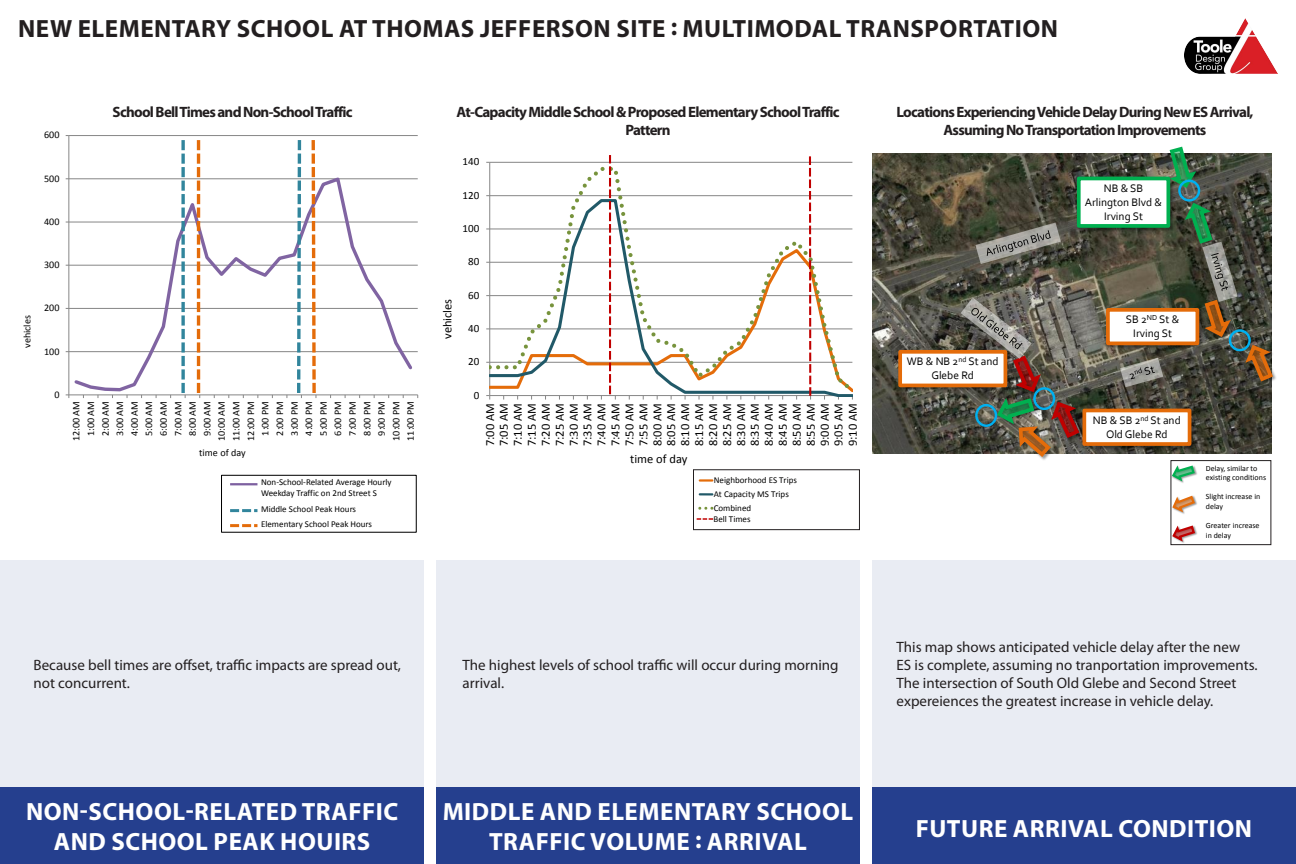
<style>
.page{position:relative;width:1296px;height:864px;background:#fff}
.page>*{position:absolute;margin:0;border:0;box-sizing:border-box;transform-origin:0 0}
.t1{font:700 25px/30px "Myriad Pro";letter-spacing:.02em;color:#fff;text-align:center}
.t2{font:700 25px "Myriad Pro";letter-spacing:.02em;color:#231f20}
.t3{font:15px/18px "Myriad Pro";color:#231f20}
.t4{font:700 15px/18px "Myriad Pro";letter-spacing:-.05em;color:#231f20;text-align:center}
.t5{font:12.45px/13.9px "Calibri";color:#000;text-align:justify}
.t6{font:11.45px/13.7px "Corbel";color:#000;text-align:center}
.t7{font:11.05px "Calibri";letter-spacing:.005em;color:#000}
.t8{font:10.1px/14.6px "Calibri";color:#000;text-align:center}
.t9{font:9px/13.9px "Calibri";color:#000}
.t10{font:8px/9.6px "Calibri";color:#000}
</style>
<div class="page">
<div style="left:0;top:788px;width:424px;height:76px;background:#253f8e"></div>
<div style="left:436px;top:788px;width:424px;height:76px;background:#253f8e"></div>
<div style="left:872px;top:788px;width:424px;height:76px;background:#253f8e"></div>
<div style="left:436px;top:560px;width:424px;height:228px;background:#e9ecf3"></div>
<div style="left:0;top:560px;width:424px;height:228px;background:#e9ecf3"></div>
<div style="left:872px;top:560px;width:424px;height:228px;background:#e9ecf3"></div>
<img style="left:1184px;top:18px;width:94px;height:55px">
<div style="left:221px;top:475px;width:196px;height:58px;border:1px solid #000"></div>
<svg style="left:230px;top:509px;width:27px;height:3px"></svg>
<svg style="left:230px;top:524px;width:27px;height:3px"></svg>
<hr style="left:230px;top:483px;width:27px;height:2px;background:#7d60a0">
<hr style="left:69px;top:351px;width:349px;height:1px;background:#868686">
<hr style="left:69px;top:308px;width:349px;height:1px;background:#868686">
<hr style="left:69px;top:265px;width:349px;height:1px;background:#868686">
<hr style="left:69px;top:222px;width:349px;height:1px;background:#868686">
<hr style="left:69px;top:179px;width:349px;height:1px;background:#868686">
<hr style="left:69px;top:135px;width:349px;height:1px;background:#868686">
<hr style="left:69px;top:136px;width:1px;height:259px;background:#868686">
<hr style="left:69px;top:395px;width:349px;height:1px;background:#868686">
<svg style="left:72px;top:175px;width:343px;height:218px"></svg>
<svg style="left:181px;top:140px;width:5px;height:258px"></svg>
<svg style="left:197px;top:140px;width:4px;height:258px"></svg>
<svg style="left:295px;top:140px;width:8px;height:258px"></svg>
<svg style="left:310px;top:140px;width:7px;height:258px"></svg>
<hr style="left:490px;top:162px;width:362px;height:1px;background:#868686">
<hr style="left:489px;top:162px;width:1px;height:234px;background:#868686">
<svg style="left:490px;top:165px;width:363px;height:231px"></svg>
<svg style="left:700px;top:479px;width:12px;height:3px"></svg>
<svg style="left:700px;top:493px;width:12px;height:3px"></svg>
<svg style="left:700px;top:507px;width:12px;height:3px"></svg>
<svg style="left:697px;top:518px;width:16px;height:2px"></svg>
<div style="left:693px;top:469px;width:167px;height:61px;border:1px solid #231f20"></div>
<svg style="left:609px;top:155px;width:7px;height:245px"></svg>
<svg style="left:808px;top:156px;width:3px;height:244px"></svg>
<svg style="left:1172px;top:465px;width:24px;height:18px"></svg>
<svg style="left:1172px;top:495px;width:24px;height:19px"></svg>
<svg style="left:1172px;top:525px;width:25px;height:18px"></svg>
<div style="left:1170px;top:460px;width:101px;height:85px;border:1px solid #231f20"></div>
<img style="left:872px;top:153px;width:400px;height:301px">
<img style="left:1075px;top:175px;width:92px;height:58px">
<img style="left:1076px;top:176px;width:101px;height:59px">
<div style="left:1079px;top:178px;width:89px;height:48px;background:#fff"></div>
<div style="left:1077px;top:177px;width:93px;height:51px;border:4px solid #00b050"></div>
<img style="left:897px;top:348px;width:64px;height:45px">
<img style="left:898px;top:387px;width:63px;height:7px">
<div style="left:900px;top:352px;width:105px;height:33px;background:#fff"></div>
<div style="left:898px;top:350px;width:109px;height:37px;border:4px solid #e46c0a"></div>
<svg style="left:1167px;top:147px;width:33px;height:44px"></svg>
<div style="left:1178px;top:180px;width:22px;height:22px;border:2px solid #00b0f0;border-radius:50%"></div>
<svg style="left:1120px;top:358px;width:43px;height:29px"></svg>
<svg style="left:975px;top:223px;width:86px;height:41px;background:#6e6e65"></svg>
<img style="left:1104px;top:306px;width:77px;height:45px">
<img style="left:1117px;top:345px;width:64px;height:7px">
<div style="left:1108px;top:310px;width:89px;height:33px;background:#fff"></div>
<div style="left:1106px;top:308px;width:93px;height:37px;border:4px solid #e46c0a"></div>
<img style="left:1244px;top:375px;width:32px;height:12px">
<svg style="left:1181px;top:200px;width:94px;height:184px;background:#565645"></svg>
<img style="left:1082px;top:400px;width:3px;height:7px">
<svg style="left:961px;top:297px;width:121px;height:163px;background:#7b7165"></svg>
<div style="left:1033px;top:387px;width:22px;height:23px;border:2px solid #00b0f0;border-radius:50%"></div>
<img style="left:1081px;top:407px;width:116px;height:44px">
<img style="left:1084px;top:408px;width:111px;height:45px">
<div style="left:1084px;top:410px;width:106px;height:34px;background:#fff"></div>
<div style="left:1082px;top:409px;width:109px;height:37px;border:4px solid #e46c0a"></div>
<p class="t2" style="left:18px;top:12px;width:1041px">NEW ELEMENTARY SCHOOL AT THOMAS JEFFERSON SITE : MULTIMODAL TRANSPORTATION</p>
<p class="t8" style="left:44px;top:128px;width:17px">600</p>
<p class="t8" style="left:44px;top:171px;width:17px">500</p>
<p class="t8" style="left:44px;top:214px;width:17px">400</p>
<p class="t8" style="left:44px;top:258px;width:17px">300</p>
<p class="t8" style="left:20px;top:348px;width:34px;rotate:-90deg">vehicles</p>
<p class="t8" style="left:44px;top:301px;width:17px">200</p>
<p class="t8" style="left:44px;top:344px;width:17px">100</p>
<p class="t8" style="left:54px;top:387px;width:7px">0</p>
<p class="t4" style="left:113px;top:103px;width:242px">School Bell Times and Non-School Traffic</p>
<p class="t4" style="left:896px;top:103px;width:359px">Locations Experiencing Vehicle Delay During New ES Arrival,<br>Assuming No Transportation Improvements</p>
<p class="t4" style="left:457px;top:103px;width:384px">At-Capacity Middle School &amp; Proposed Elementary School Traffic<br>Pattern</p>
<p class="t7" style="left:463px;top:155px;width:18px">140</p>
<p class="t7" style="left:463px;top:188px;width:18px">120</p>
<p class="t6" style="left:1085px;top:181px;width:79px">NB &amp; SB<br>Arlington Blvd &amp;<br>Irving St</p>
<p class="t7" style="left:463px;top:221px;width:18px">100</p>
<p class="t7" style="left:468px;top:255px;width:13px">80</p>
<p class="t5" style="left:441px;top:339px;width:42px;rotate:-90deg">vehicles</p>
<p class="t7" style="left:468px;top:288px;width:13px">60</p>
<p class="t7" style="left:468px;top:321px;width:13px">40</p>
<p class="t6" style="left:1126px;top:313px;width:55px">SB 2<sup>ND</sup> St &amp;<br>Irving St</p>
<p class="t7" style="left:468px;top:355px;width:13px">20</p>
<p class="t6" style="left:907px;top:355px;width:94px">WB &amp; NB 2<sup>nd</sup> St and<br>Glebe Rd</p>
<p class="t7" style="left:474px;top:388px;width:7px">0</p>
<p class="t8" style="left:69px;top:441px;width:42px;rotate:-90deg">12:00 AM<br>1:00 AM<br>2:00 AM<br>3:00 AM<br>4:00 AM<br>5:00 AM<br>6:00 AM<br>7:00 AM<br>8:00 AM<br>9:00 AM<br>10:00 AM<br>11:00 AM<br>12:00 PM<br>1:00 PM<br>2:00 PM<br>3:00 PM<br>4:00 PM<br>5:00 PM<br>6:00 PM<br>7:00 PM<br>8:00 PM<br>9:00 PM<br>10:00 PM<br>11:00 PM</p>
<p class="t10" style="left:409px;top:416px;width:14px">140</p>
<p class="t10" style="left:409px;top:432px;width:14px">120</p>
<p class="t5" style="left:483px;top:446px;width:44px;rotate:-90deg">7:00 AM 7:05 AM 7:10 AM 7:15 AM 7:20 AM 7:25 AM 7:30 AM 7:35 AM 7:40 AM 7:45 AM 7:50 AM 7:55 AM 8:00 AM 8:05 AM 8:10 AM 8:15 AM 8:20 AM 8:25 AM 8:30 AM 8:35 AM 8:40 AM 8:45 AM 8:50 AM 8:55 AM 9:00 AM 9:05 AM 9:10 AM</p>
<p class="t6" style="left:1093px;top:413px;width:89px">NB &amp; SB 2<sup>nd</sup> St and<br>Old Glebe Rd</p>
<p class="t8" style="left:199px;top:445px;width:48px">time of day</p>
<p class="t9" style="left:261px;top:477px;width:132px;line-height:10.8px">Non-School-Related Average Hourly<br>Weekday Traffic on 2nd Street S</p>
<p class="t9" style="left:261px;top:501px;width:112px;line-height:15.6px">Middle School Peak Hours<br>Elementary School Peak Hours</p>
<p class="t5" style="left:630px;top:452px;width:59px">time of day</p>
<p class="t9" style="left:714px;top:473px;width:85px">Neighborhood ES Trips<br>At Capacity MS Trips<br>Combined</p>
<p class="t9" style="left:713px;top:512px;width:39px">Bell Times</p>
<p class="t10" style="left:1206px;top:463px;width:62px">Delay, similar to existing conditions</p>
<p class="t10" style="left:1206px;top:492px;width:56px">Slight increase in delay</p>
<p class="t10" style="left:1206px;top:521px;width:55px">Greater increase in delay</p>
<p class="t3" style="left:34px;top:656px;width:369px">Because bell times are offset, traffic impacts are spread out, not concurrent.</p>
<p class="t3" style="left:463px;top:656px;width:378px">The highest levels of school traffic will occur during morning arrival.</p>
<p class="t1" style="left:26px;top:796px;width:374px">NON-SCHOOL-RELATED TRAFFIC<br>AND SCHOOL PEAK HOUIRS</p>
<p class="t1" style="left:443px;top:796px;width:412px">MIDDLE AND ELEMENTARY SCHOOL<br>TRAFFIC VOLUME : ARRIVAL</p>
<p class="t3" style="left:897px;top:638px;width:362px">This map shows anticipated vehicle delay after the new ES is complete, assuming no tranportation improvements.<br>The intersection of South Old Glebe and Second Street expereiences the greatest increase in vehicle delay.</p>
<p class="t1" style="left:916px;top:813px;width:338px">FUTURE ARRIVAL CONDITION</p>
</div>
